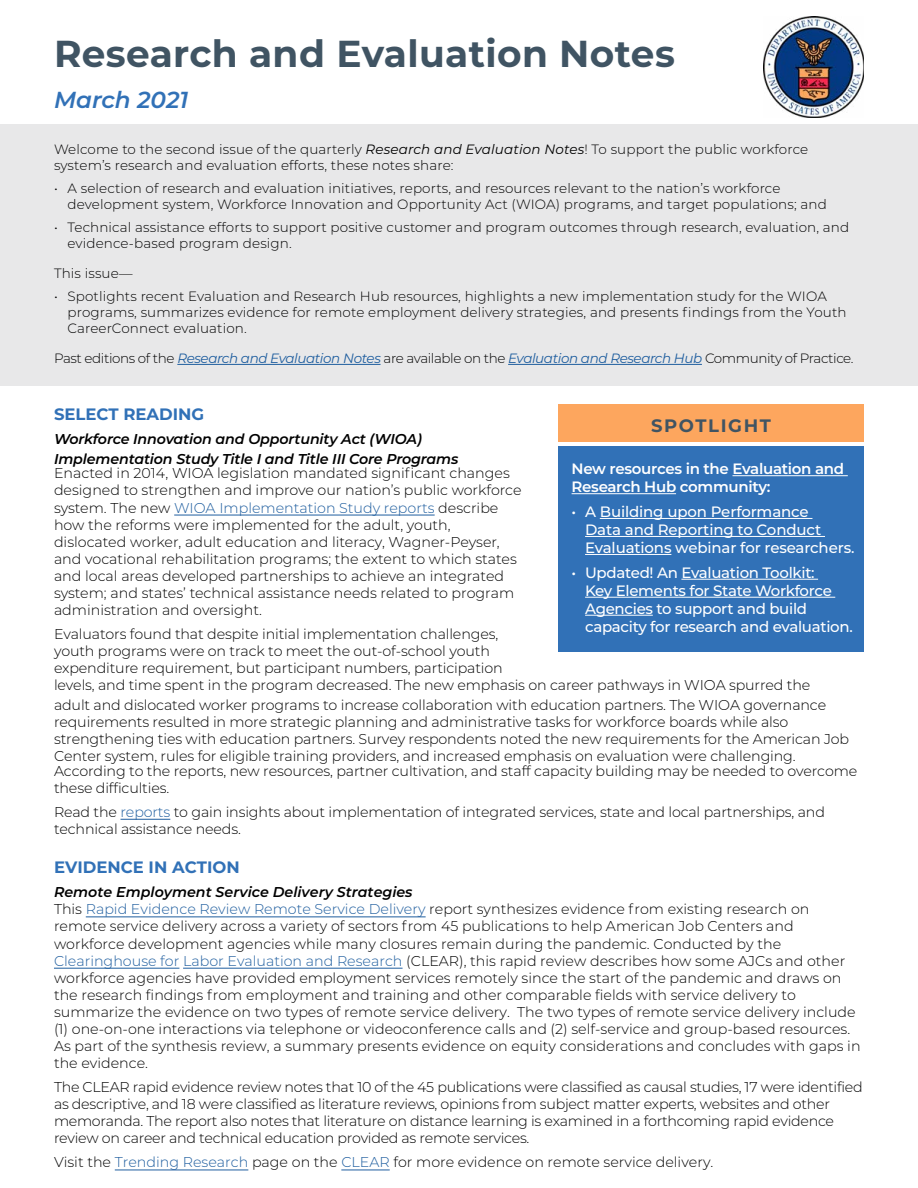
<style>
.page{position:relative;width:918px;height:1188px;background:#fff}
.page>*{position:absolute;margin:0;border:0;box-sizing:border-box;transform-origin:0 0}
.t1{font:700 37.5px "Montserrat";letter-spacing:.01em;color:#405463}
.t2{font:italic 600 23.25px "Montserrat";letter-spacing:-.005em;color:#3171b7}
.t3{font:700 18px "Montserrat";letter-spacing:.09em;color:#405463}
.t4{font:700 16.5px "Montserrat";color:#3171b7}
.t5{font:500 15px/18px "Montserrat";letter-spacing:-.02em;color:#fff}
.t6{font:600 15px/18px "Montserrat";letter-spacing:-.02em;color:#fff}
.t7{font:300 14.25px/17.1px "Montserrat";letter-spacing:-.01em;color:#000}
.t8{font:italic 600 14.25px/19.5px "Montserrat";letter-spacing:-.01em;color:#000}
.t9{font:300 13.5px/16.2px "Montserrat";letter-spacing:.01em;color:#000}
.t10{font:300 13.5px "Montserrat";letter-spacing:-.03em;color:#000}
.s1{font-weight:400;font-style:italic}
.s2{font-weight:400;font-style:italic;color:#1f5e9f}
.s3{color:#1f5e9f}
.s4{font-weight:600;font-style:italic}
</style>
<div class="page">
<div style="left:0;top:125px;width:918px;height:261px;background:#e8e8e9"></div>
<img style="left:764px;top:17px;width:100px;height:100px">
<hr style="left:177px;top:364px;width:204px;height:1px;background:#1f5e9f">
<hr style="left:508px;top:364px;width:194px;height:1px;background:#1f5e9f">
<div style="left:558px;top:447px;width:306px;height:205px;background:#3171b7"></div>
<hr style="left:733px;top:475px;width:115px;height:1px;background:#fff">
<hr style="left:572px;top:493px;width:104px;height:1px;background:#fff">
<hr style="left:600px;top:518px;width:212px;height:1px;background:#fff">
<hr style="left:585px;top:536px;width:240px;height:1px;background:#fff">
<hr style="left:585px;top:554px;width:86px;height:1px;background:#fff">
<hr style="left:681px;top:579px;width:137px;height:1px;background:#fff">
<hr style="left:585px;top:597px;width:250px;height:1px;background:#fff">
<hr style="left:585px;top:615px;width:68px;height:1px;background:#fff">
<div style="left:558px;top:404px;width:306px;height:38px;background:#fda65e"></div>
<hr style="left:174px;top:515px;width:261px;height:1px;background:#1f5e9f">
<hr style="left:121px;top:819px;width:49px;height:1px;background:#1f5e9f">
<hr style="left:86px;top:917px;width:340px;height:1px;background:#1f5e9f">
<hr style="left:54px;top:968px;width:125px;height:1px;background:#1f5e9f">
<hr style="left:183px;top:968px;width:220px;height:1px;background:#1f5e9f">
<hr style="left:115px;top:1170px;width:133px;height:1px;background:#1f5e9f">
<hr style="left:341px;top:1170px;width:49px;height:1px;background:#1f5e9f">
<p class="t1" style="left:54px;top:26px;width:622px">Research and Evaluation Notes</p>
<p class="t2" style="left:54px;top:83px;width:136px">March 2021</p>
<p class="t9" style="left:54px;top:140px;width:756px">Welcome to the second issue of the quarterly <span class="s1">Research and Evaluation Notes</span>! To support the public workforce system’s research and evaluation efforts, these notes share:</p>
<p class="t9" style="left:68px;top:180px;width:761px;text-indent:-14px">• A selection of research and evaluation initiatives, reports, and resources relevant to the nation’s workforce development system, Workforce Innovation and Opportunity Act (WIOA) programs, and target populations; and</p>
<p class="t9" style="left:68px;top:219px;width:783px;text-indent:-14px">• Technical assistance efforts to support positive customer and program outcomes through research, evaluation, and evidence-based program design.</p>
<p class="t9" style="left:54px;top:265px;width:80px">This issue—</p>
<p class="t9" style="left:68px;top:288px;width:781px;text-indent:-14px">• Spotlights recent Evaluation and Research Hub resources, highlights a new implementation study for the WIOA programs, summarizes evidence for remote employment delivery strategies, and presents findings from the Youth<br>CareerConnect evaluation.</p>
<p class="t10" style="left:54px;top:349px;width:801px">Past editions of the <span class="s2">Research and Evaluation Notes</span> are available on the <span class="s2">Evaluation and Research Hub</span> Community of Practice.</p>
<p class="t4" style="left:54px;top:403px;width:152px">SELECT READING</p>
<p class="t8" style="left:54px;top:429px;width:406px">Workforce Innovation and Opportunity Act (WIOA)<br>Implementation Study Title I and Title III Core Programs</p>
<p class="t7" style="left:54px;top:464px;width:469px">Enacted in 2014, WIOA legislation mandated significant changes designed to strengthen and improve our nation’s public workforce system. The new <span class="s3">WIOA Implementation Study reports</span> describe how the reforms were implemented for the adult, youth, dislocated worker, adult education and literacy, Wagner-Peyser, and vocational rehabilitation programs; the extent to which states and local areas developed partnerships to achieve an integrated system; and states’ technical assistance needs related to program administration and oversight.</p>
<p class="t7" style="left:54px;top:625px;width:446px">Evaluators found that despite initial implementation challenges,</p>
<p class="t7" style="left:54px;top:642px;width:758px">youth programs were on track to meet the out-of-school youth<br>expenditure requirement, but participant numbers, participation<br>levels, and time spent in the program decreased. The new emphasis on career pathways in WIOA spurred the</p>
<p class="t7" style="left:54px;top:696px;width:797px">adult and dislocated worker programs to increase collaboration with education partners. The WIOA governance requirements resulted in more strategic planning and administrative tasks for workforce boards while also strengthening ties with education partners. Survey respondents noted the new requirements for the American Job Center system, rules for eligible training providers, and increased emphasis on evaluation were challenging.</p>
<p class="t7" style="left:54px;top:762px;width:805px">According to the reports, new resources, partner cultivation, and staff capacity building may be needed to overcome these difficulties.</p>
<p class="t7" style="left:54px;top:803px;width:772px">Read the <span class="s3">reports</span> to gain insights about implementation of integrated services, state and local partnerships, and technical assistance needs.</p>
<p class="t4" style="left:54px;top:856px;width:187px">EVIDENCE IN ACTION</p>
<p class="t7" style="left:54px;top:883px;width:808px"><span class="s4">Remote Employment Service Delivery Strategies<br></span>This <span class="s3">Rapid Evidence Review Remote Service Delivery</span> report synthesizes evidence from existing research on remote service delivery across a variety of sectors from 45 publications to help American Job Centers and workforce development agencies while many closures remain during the pandemic. Conducted by the <span class="s3">Clearinghouse for Labor Evaluation and Research</span> (CLEAR), this rapid review describes how some AJCs and other workforce agencies have provided employment services remotely since the start of the pandemic and draws on the research findings from employment and training and other comparable fields with service delivery to summarize the evidence on two types of remote service delivery. The two types of remote service delivery include (1) one-on-one interactions via telephone or videoconference calls and (2) self-service and group-based resources.<br>As part of the synthesis review, a summary presents evidence on equity considerations and concludes with gaps in the evidence.</p>
<p class="t7" style="left:54px;top:1078px;width:810px">The CLEAR rapid evidence review notes that 10 of the 45 publications were classified as causal studies, 17 were identified as descriptive, and 18 were classified as literature reviews, opinions from subject matter experts, websites and other memoranda. The report also notes that literature on distance learning is examined in a forthcoming rapid evidence review on career and technical education provided as remote services.</p>
<p class="t7" style="left:54px;top:1153px;width:661px">Visit the <span class="s3">Trending Research</span> page on the <span class="s3">CLEAR</span> for more evidence on remote service delivery.</p>
<p class="t3" style="left:651px;top:413px;width:122px">SPOTLIGHT</p>
<p class="t6" style="left:572px;top:459px;width:274px">New resources in the Evaluation and<br>Research Hub community:</p>
<p class="t5" style="left:585px;top:502px;width:271px;text-indent:-14px">• A Building upon Performance<br>Data and Reporting to Conduct<br>Evaluations webinar for researchers.</p>
<p class="t5" style="left:585px;top:563px;width:269px;text-indent:-14px">• Updated! An Evaluation Toolkit:<br>Key Elements for State Workforce Agencies to support and build capacity for research and evaluation.</p>
</div>
